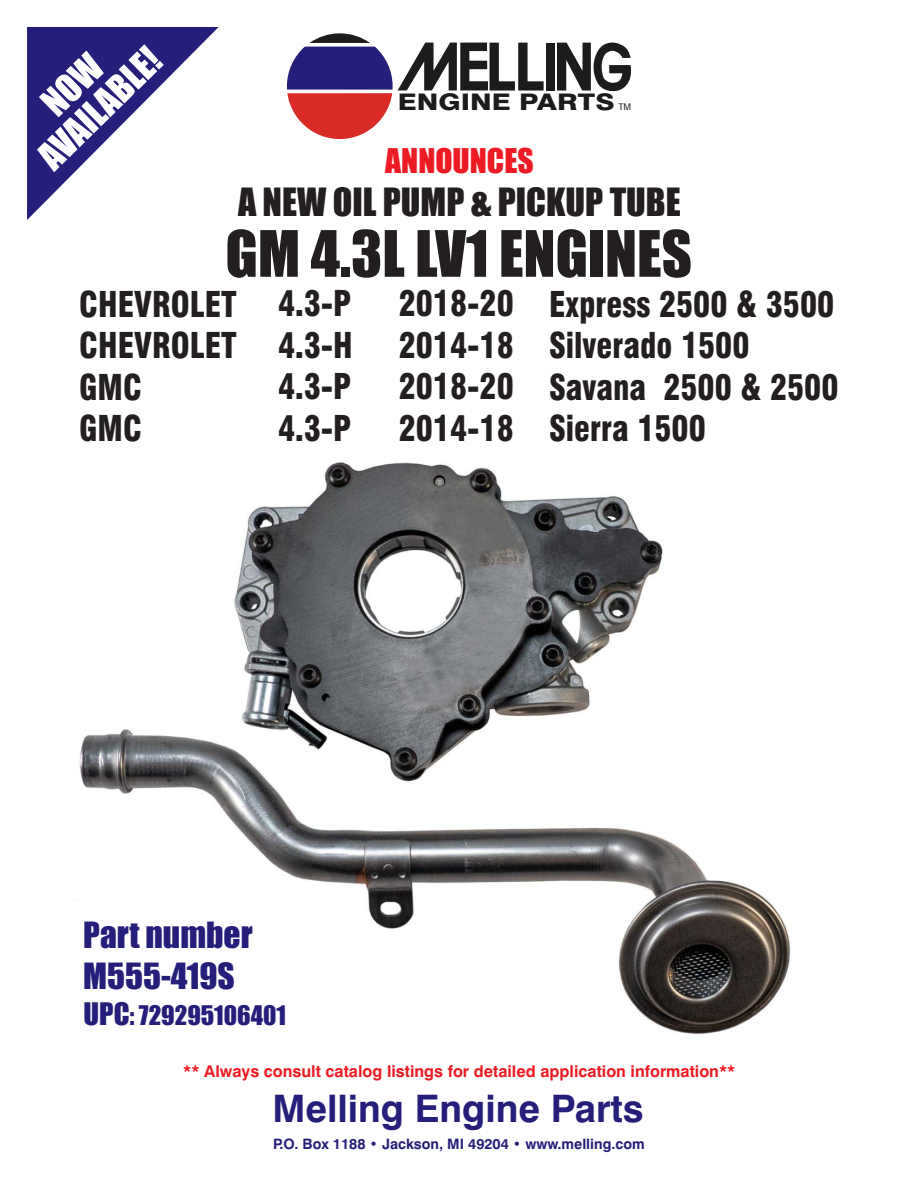
<style>
.page{position:relative;width:918px;height:1188px;background:#fff}
.page>*{position:absolute;margin:0;border:0;box-sizing:border-box;transform-origin:0 0}
.t1{font:58.95px "Impact";color:#231f20}
.t2{font:700 37.95px "Swiss 721 BT";color:#251e7a}
.t3{font:36px "Impact";color:#231f20}
.t4{font:35.7px/36px "Impact";color:#fff;text-align:center}
.t5{font:900 condensed 34.65px/41.5px "Swiss 721 BT";color:#231f20;scale:.92 1}
.t6{font:33.45px/40.8px "Impact";color:#251e7a}
.t7{font:31.5px "Impact";color:#ed1c24}
.t8{font:24.9px "Impact";color:#251e7a}
.t9{font:800 22.8px "Swiss 721 BT";color:#1e1c1b;scale:1.24 1}
.t10{font:700 16.35px "Swiss 721 BT";color:#ed1c24}
.t11{font:700 14.4px "Swiss 721 BT";color:#251e7a}
.t12{font:condensed 8.7px "Swiss 721 BT";color:#1e1c1b;scale:1.21 1}
.s1{font-size:28.65px}
</style>
<div class="page">
<img style="left:79px;top:462px;width:712px;height:572px">
<svg style="left:27px;top:27px;width:192px;height:193px"></svg>
<svg style="left:557px;top:43px;width:74px;height:49px"></svg>
<div style="left:546px;top:43px;width:8px;height:48px;background:#1e1c1b"></div>
<svg style="left:287px;top:33px;width:257px;height:106px"></svg>
<p class="t4" style="left:8px;top:124px;width:156px;rotate:-44deg">NOW<br>AVAILABLE!</p>
<p class="t9" style="left:398px;top:93px;width:176px">ENGINE PARTS</p>
<p class="t12" style="left:618px;top:104px;width:12px">TM</p>
<p class="t7" style="left:385px;top:148px;width:150px">ANNOUNCES</p>
<p class="t3" style="left:238px;top:187px;width:444px">A NEW OIL PUMP &amp; PICKUP TUBE</p>
<h1 class="t1" style="left:225px;top:230px;width:468px">GM 4.3L LV1 ENGINES</h1>
<p class="t5" style="left:79px;top:287px;width:173px">CHEVROLET<br>CHEVROLET<br>GMC<br>GMC</p>
<p class="t5" style="left:278px;top:286px;width:83px;text-align:justify">4.3-P 4.3-H 4.3-P 4.3-P</p>
<p class="t5" style="left:399px;top:287px;width:127px;text-align:justify">2018-20<br>2014-18<br>2018-20<br>2014-18</p>
<p class="t5" style="left:549px;top:287px;width:316px">Express 2500 &amp; 3500<br>Silverado 1500<br>Savana 2500 &amp; 2500<br>Sierra 1500</p>
<p class="t6" style="left:83px;top:916px;width:171px">Part number<br>M555-419S</p>
<p class="t8" style="left:84px;top:1006px;width:204px"><span class="s1">UPC</span>: 729295106401</p>
<p class="t10" style="left:183px;top:1064px;width:554px">** Always consult catalog listings for detailed application information**</p>
<p class="t2" style="left:272px;top:1094px;width:373px">Melling Engine Parts</p>
<p class="t11" style="left:273px;top:1139px;width:373px">P.O. Box 1188 • Jackson, MI 49204 • www.melling.com</p>
</div>
